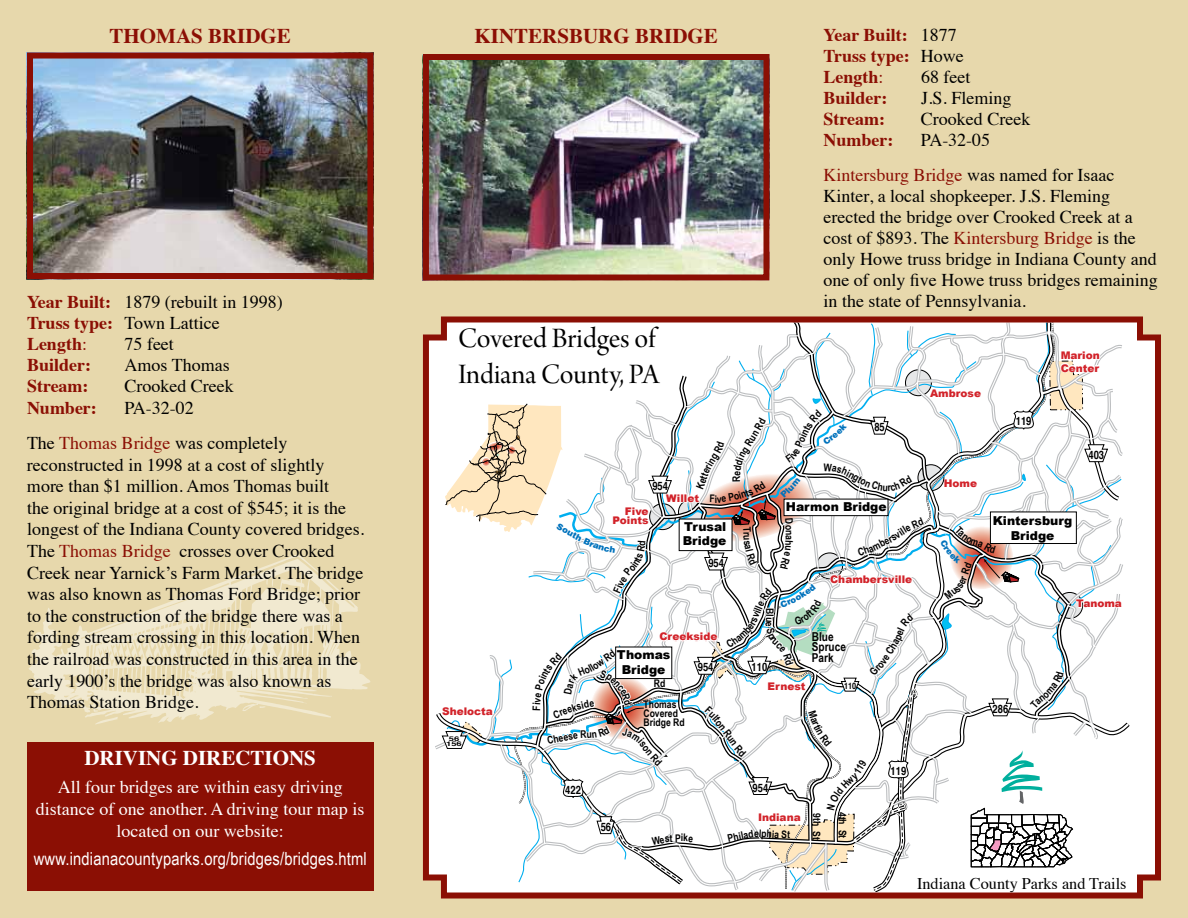
<style>
.page{position:relative;width:1188px;height:918px;background:#e7d8ac}
.page>*{position:absolute;margin:0;border:0;box-sizing:border-box;transform-origin:0 0}
.t1{font:29.85px/35.8px "Arno Pro Display";letter-spacing:-.005em;color:#000}
.t2{font:700 21px "Times";color:#8b0f04}
.t3{font:700 21px "Times";color:#fff}
.t4{font:18px/21.6px "Times";color:#000}
.t5{font:18px/21.6px "Times";color:#fff;text-align:center}
.t6{font:700 18px/21px "Times";color:#8b0f04}
.t7{font:18px "Arial Narrow";letter-spacing:.01em;color:#fff}
.t8{font:16.2px "Times";color:#000}
.t9{font:900 12.3px/14.7px "Arial";color:#000;text-align:center}
.t10{font:700 12.3px/10.5px "Arial Narrow";color:#000}
.t11{font:700 condensed 11.55px "Helvetica";color:#000}
.t12{font:900 10.5px/8.9px "Arial";color:#d2232a;text-align:right}
.t13{font:700 10.5px/8.7px "Arial Narrow";color:#000}
.t14{font:700 condensed 8.85px "Helvetica";color:#000}
.t15{font:700 condensed 6.45px/5.7px "Helvetica";color:#000;text-align:center;scale:1.79 1}
.s1{font-weight:700;color:#8b0f04}
.s2{color:#8b0f04}
.s3{font-weight:400;color:#000}
.s4{font-weight:400}
</style>
<div class="page">
<svg style="left:29px;top:555px;width:342px;height:168px;background:#ebdeba"></svg>
<svg style="left:332px;top:600px;width:2px;height:26px"></svg>
<svg style="left:312px;top:618px;width:14px;height:2px"></svg>
<svg style="left:307px;top:628px;width:2px;height:33px"></svg>
<svg style="left:118px;top:660px;width:21px;height:6px"></svg>
<svg style="left:105px;top:664px;width:6px;height:2px"></svg>
<svg style="left:252px;top:701px;width:73px;height:15px"></svg>
<svg style="left:81px;top:688px;width:37px;height:37px"></svg>
<img style="left:430px;top:61px;width:332px;height:213px">
<div style="left:423px;top:54px;width:346px;height:227px;border:6px solid #8b0f04"></div>
<svg style="left:420px;top:313px;width:744px;height:589px"></svg>
<img style="left:34px;top:60px;width:332px;height:212px">
<div style="left:27px;top:53px;width:346px;height:226px;border:6px solid #8b0f04"></div>
<div style="left:27px;top:742px;width:346px;height:149px;background:#8b0f04"></div>
<svg style="left:431px;top:322px;width:703px;height:571px"></svg>
<p class="t2" style="left:109px;top:16px;width:183px">Thomas Bridge</p>
<p class="t4" style="left:27px;top:290px;width:257px;line-height:21px"><span class="s1">Year Built:</span> 1879 (rebuilt in 1998)<br><span class="s1">Truss type:</span> Town Lattice<br><span class="s1">Length</span><span class="s2">:</span></p>
<p class="t4" style="left:125px;top:332px;width:51px">75 feet</p>
<p class="t6" style="left:27px;top:353px;width:66px">Builder:</p>
<p class="t4" style="left:125px;top:353px;width:107px">Amos Thomas</p>
<p class="t6" style="left:27px;top:374px;width:63px">Stream:</p>
<p class="t4" style="left:124px;top:374px;width:111px">Crooked Creek</p>
<p class="t6" style="left:27px;top:395px;width:71px">Number:</p>
<p class="t4" style="left:27px;top:389px;width:262px;line-height:35.1px;text-align:center">PA-32-02<br>The <span class="s2">Thomas Bridge</span> was completely</p>
<p class="t4" style="left:27px;top:452px;width:339px">reconstructed in 1998 at a cost of slightly more than $1 million. Amos Thomas built<br>the original bridge at a cost of $545; it is the longest of the Indiana County covered bridges.<br>The <span class="s2">Thomas Bridge</span> crosses over Crooked Creek near Yarnick’s Farm Market. The bridge was also known as Thomas Ford Bridge; prior to the construction of the bridge there was a fording stream crossing in this location. When the railroad was constructed in this area in the early 1900’s the bridge was also known as Thomas Station Bridge.</p>
<p class="t3" style="left:84px;top:738px;width:231px">DRIVING DIRECTIONS</p>
<p class="t5" style="left:36px;top:775px;width:330px">All four bridges are within easy driving distance of one another. A driving tour map is located on our website:</p>
<p class="t7" style="left:34px;top:848px;width:335px">www.indianacountyparks.org/bridges/bridges.html</p>
<p class="t2" style="left:475px;top:16px;width:245px">Kintersburg Bridge</p>
<p class="t6" style="left:824px;top:22px;width:142px">Year Built: <span class="s3">1877<br></span>Truss type: <span class="s3">Howe<br></span>Length<span class="s4">:</span></p>
<p class="t4" style="left:921px;top:64px;width:51px">68 feet</p>
<h1 class="t1" style="left:458px;top:322px;width:202px">Covered Bridges of<br>Indiana County, PA</h1>
<p class="t11" style="left:652px;top:479px;width:17px">954</p>
<p class="t12" style="left:613px;top:507px;width:37px">Five<br>Points</p>
<p class="t12" style="left:666px;top:494px;width:35px">Willet</p>
<p class="t9" style="left:683px;top:519px;width:45px;text-align:left">Trusal<br>Bridge</p>
<p class="t11" style="left:708px;top:556px;width:17px">954</p>
<p class="t12" style="left:659px;top:632px;width:60px">Creekside</p>
<p class="t12" style="left:442px;top:707px;width:52px">Shelocta</p>
<p class="t15" style="left:446px;top:735px;width:10px">56<br>156</p>
<p class="t11" style="left:565px;top:782px;width:17px">422</p>
<p class="t9" style="left:617px;top:648px;width:55px">Thomas<br>Bridge</p>
<p class="t13" style="left:654px;top:679px;width:13px">Rd</p>
<p class="t13" style="left:643px;top:700px;width:43px">Thomas<br>Covered<br>Bridge Rd</p>
<p class="t11" style="left:698px;top:660px;width:17px">954</p>
<p class="t6" style="left:824px;top:85px;width:66px">Builder:</p>
<p class="t4" style="left:921px;top:85px;width:92px">J.S. Fleming</p>
<p class="t6" style="left:824px;top:106px;width:63px">Stream:</p>
<p class="t4" style="left:921px;top:106px;width:111px">Crooked Creek</p>
<p class="t6" style="left:824px;top:128px;width:71px">Number:</p>
<p class="t4" style="left:824px;top:121px;width:293px;line-height:34.5px;text-indent:97px">PA-32-05<br><span class="s2">Kintersburg Bridge</span> was named for Isaac</p>
<p class="t4" style="left:824px;top:184px;width:336px;line-height:21px">Kinter, a local shopkeeper. J.S. Fleming erected the bridge over Crooked Creek at a cost of $893. The <span class="s2">Kintersburg Bridge</span> is the only Howe truss bridge in Indiana County and one of only five Howe truss bridges remaining in the state of Pennsylvania.</p>
<p class="t11" style="left:874px;top:420px;width:12px">85</p>
<p class="t9" style="left:786px;top:500px;width:102px">Harmon Bridge</p>
<p class="t13" style="left:794px;top:530px;width:7px;rotate:90deg">n</p>
<p class="t13" style="left:774px;top:608px;width:8px;rotate:90deg">B</p>
<p class="t11" style="left:752px;top:659px;width:17px">110</p>
<p class="t12" style="left:830px;top:575px;width:84px">Chambersville</p>
<p class="t10" style="left:812px;top:631px;width:36px">Blue<br>Spruce<br>Park</p>
<p class="t12" style="left:768px;top:682px;width:39px">Ernest</p>
<p class="t14" style="left:844px;top:680px;width:14px">110</p>
<p class="t12" style="left:930px;top:389px;width:53px">Ambrose</p>
<p class="t12" style="left:944px;top:479px;width:35px">Home</p>
<p class="t11" style="left:1016px;top:414px;width:17px">119</p>
<p class="t12" style="left:1061px;top:349px;width:41px;line-height:12.6px;text-align:left">Marion<br>Center</p>
<p class="t11" style="left:1088px;top:447px;width:17px">403</p>
<p class="t9" style="left:993px;top:513px;width:81px">Kintersburg<br>Bridge</p>
<p class="t12" style="left:1076px;top:599px;width:47px">Tanoma</p>
<p class="t11" style="left:993px;top:702px;width:17px">286</p>
<p class="t11" style="left:753px;top:780px;width:17px">954</p>
<p class="t11" style="left:891px;top:763px;width:17px">119</p>
<p class="t11" style="left:601px;top:819px;width:12px">56</p>
<p class="t12" style="left:758px;top:813px;width:44px">Indiana</p>
<p class="t13" style="left:727px;top:834px;width:17px;rotate:-12deg">Phil</p>
<p class="t13" style="left:762px;top:829px;width:30px;rotate:3deg">phia St</p>
<p class="t13" style="left:821px;top:813px;width:28px;rotate:91deg">9th St</p>
<p class="t13" style="left:847px;top:812px;width:28px;rotate:91deg">4th St</p>
<p class="t8" style="left:917px;top:868px;width:211px">Indiana County Parks and Trails</p>
</div>
